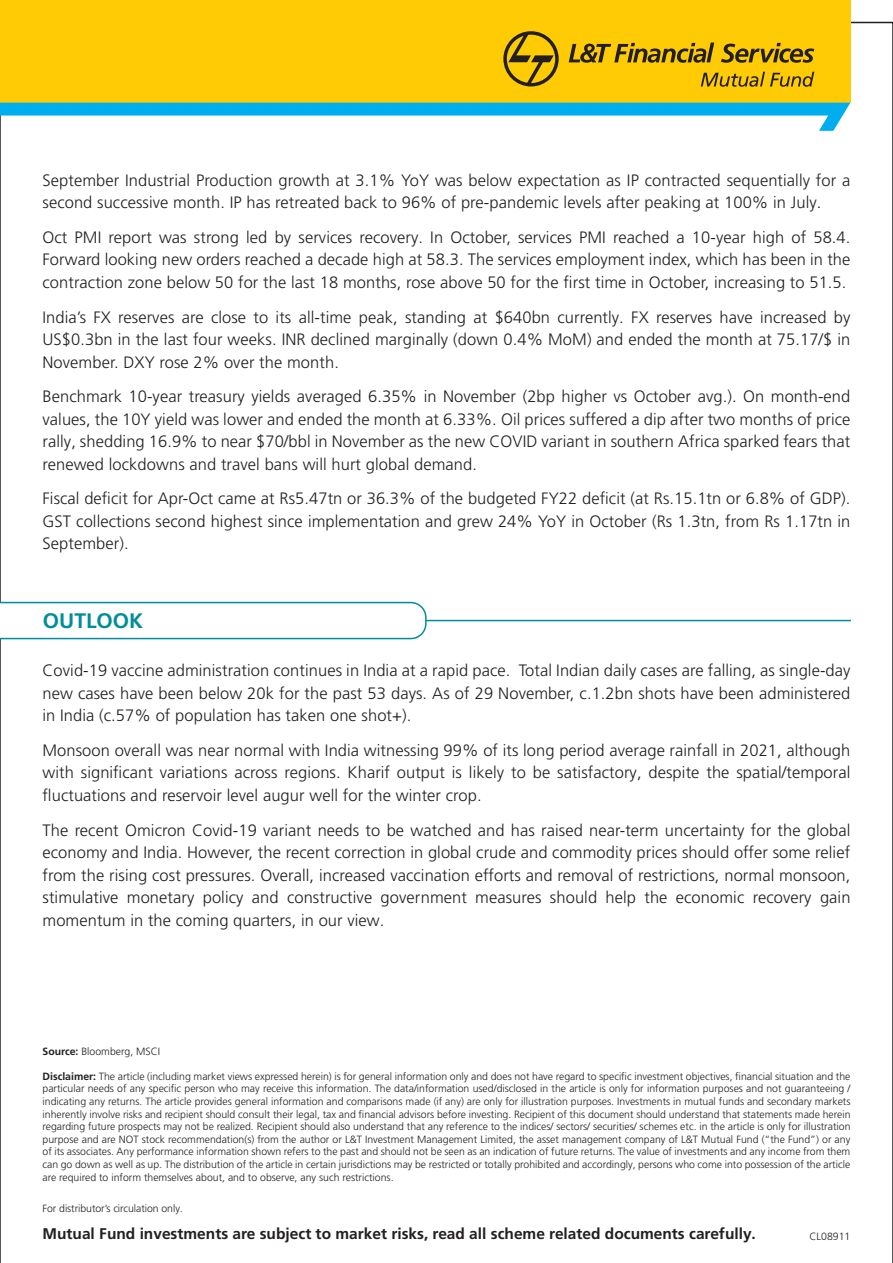
<style>
.page{position:relative;width:893px;height:1263px;background:#fff}
.page>*{position:absolute;margin:0;border:0;box-sizing:border-box;transform-origin:0 0}
.t1{font:700 21px "Frutiger LT Pro";color:#008d9b}
.t2{font:300 16.5px/22.5px "Frutiger LT Pro";letter-spacing:.005em;color:#231f20;text-align:justify}
.t3{font:700 15.45px "Frutiger LT Pro";color:#231f20}
.t4{font:300 10.5px/12.6px "Frutiger LT Pro";color:#231f20;text-align:justify}
.s1{font-weight:700}
</style>
<div class="page">
<div style="left:0;top:0;width:850px;height:103px;background:#ffcb05"></div>
<svg style="left:0;top:103px;width:850px;height:28px"></svg>
<svg style="left:503px;top:31px;width:56px;height:55px"></svg>
<svg style="left:701px;top:72px;width:113px;height:15px"></svg>
<svg style="left:569px;top:43px;width:145px;height:20px"></svg>
<svg style="left:721px;top:43px;width:93px;height:20px"></svg>
<svg style="left:0;top:601px;width:427px;height:39px"></svg>
<hr style="left:426px;top:620px;width:425px;height:1px;background:#008d9b">
<p class="t2" style="left:43px;top:169px;width:809px">September Industrial Production growth at 3.1% YoY was below expectation as IP contracted sequentially for a second successive month. IP has retreated back to 96% of pre-pandemic levels after peaking at 100% in July.</p>
<p class="t2" style="left:43px;top:226px;width:809px">Oct PMI report was strong led by services recovery. In October, services PMI reached a 10-year high of 58.4.<br>Forward looking new orders reached a decade high at 58.3. The services employment index, which has been in the contraction zone below 50 for the last 18 months, rose above 50 for the first time in October, increasing to 51.5.</p>
<p class="t2" style="left:43px;top:306px;width:809px">India’s FX reserves are close to its all-time peak, standing at $640bn currently. FX reserves have increased by US$0.3bn in the last four weeks. INR declined marginally (down 0.4% MoM) and ended the month at 75.17/$ in November. DXY rose 2% over the month.</p>
<p class="t2" style="left:43px;top:385px;width:809px">Benchmark 10-year treasury yields averaged 6.35% in November (2bp higher vs October avg.). On month-end values, the 10Y yield was lower and ended the month at 6.33%. Oil prices suffered a dip after two months of price rally, shedding 16.9% to near $70/bbl in November as the new COVID variant in southern Africa sparked fears that renewed lockdowns and travel bans will hurt global demand.</p>
<p class="t2" style="left:43px;top:487px;width:809px">Fiscal deficit for Apr-Oct came at Rs5.47tn or 36.3% of the budgeted FY22 deficit (at Rs.15.1tn or 6.8% of GDP).<br>GST collections second highest since implementation and grew 24% YoY in October (Rs 1.3tn, from Rs 1.17tn in September).</p>
<p class="t1" style="left:43px;top:608px;width:102px">OUTLOOK</p>
<p class="t2" style="left:43px;top:660px;width:809px">Covid-19 vaccine administration continues in India at a rapid pace. Total Indian daily cases are falling, as single-day new cases have been below 20k for the past 53 days. As of 29 November, c.1.2bn shots have been administered in India (c.57% of population has taken one shot+).</p>
<p class="t2" style="left:43px;top:739px;width:809px">Monsoon overall was near normal with India witnessing 99% of its long period average rainfall in 2021, although with significant variations across regions. Kharif output is likely to be satisfactory, despite the spatial/temporal fluctuations and reservoir level augur well for the winter crop.</p>
<p class="t2" style="left:43px;top:819px;width:809px">The recent Omicron Covid-19 variant needs to be watched and has raised near-term uncertainty for the global economy and India. However, the recent correction in global crude and commodity prices should offer some relief from the rising cost pressures. Overall, increased vaccination efforts and removal of restrictions, normal monsoon, stimulative monetary policy and constructive government measures should help the economic recovery gain momentum in the coming quarters, in our view.</p>
<p class="t4" style="left:43px;top:1045px;width:119px"><span class="s1">Source:</span> Bloomberg, MSCI</p>
<p class="t4" style="left:43px;top:1070px;width:809px"><span class="s1">Disclaimer:</span> The article (including market views expressed herein) is for general information only and does not have regard to specific investment objectives, financial situation and the particular needs of any specific person who may receive this information. The data/information used/disclosed in the article is only for information purposes and not guaranteeing / indicating any returns. The article provides general information and comparisons made (if any) are only for illustration purposes. Investments in mutual funds and secondary markets inherently involve risks and recipient should consult their legal, tax and financial advisors before investing. Recipient of this document should understand that statements made herein regarding future prospects may not be realized. Recipient should also understand that any reference to the indices/ sectors/ securities/ schemes etc. in the article is only for illustration purpose and are NOT stock recommendation(s) from the author or L&amp;T Investment Management Limited, the asset management company of L&amp;T Mutual Fund (“the Fund”) or any of its associates. Any performance information shown refers to the past and should not be seen as an indication of future returns. The value of investments and any income from them can go down as well as up. The distribution of the article in certain jurisdictions may be restricted or totally prohibited and accordingly, persons who come into possession of the article are required to inform themselves about, and to observe, any such restrictions.</p>
<p class="t4" style="left:43px;top:1202px;width:142px">For distributor’s circulation only.</p>
<p class="t3" style="left:43px;top:1224px;width:715px">Mutual Fund investments are subject to market risks, read all scheme related documents carefully.</p>
<p class="t4" style="left:810px;top:1230px;width:42px">CL08911</p>
</div>
